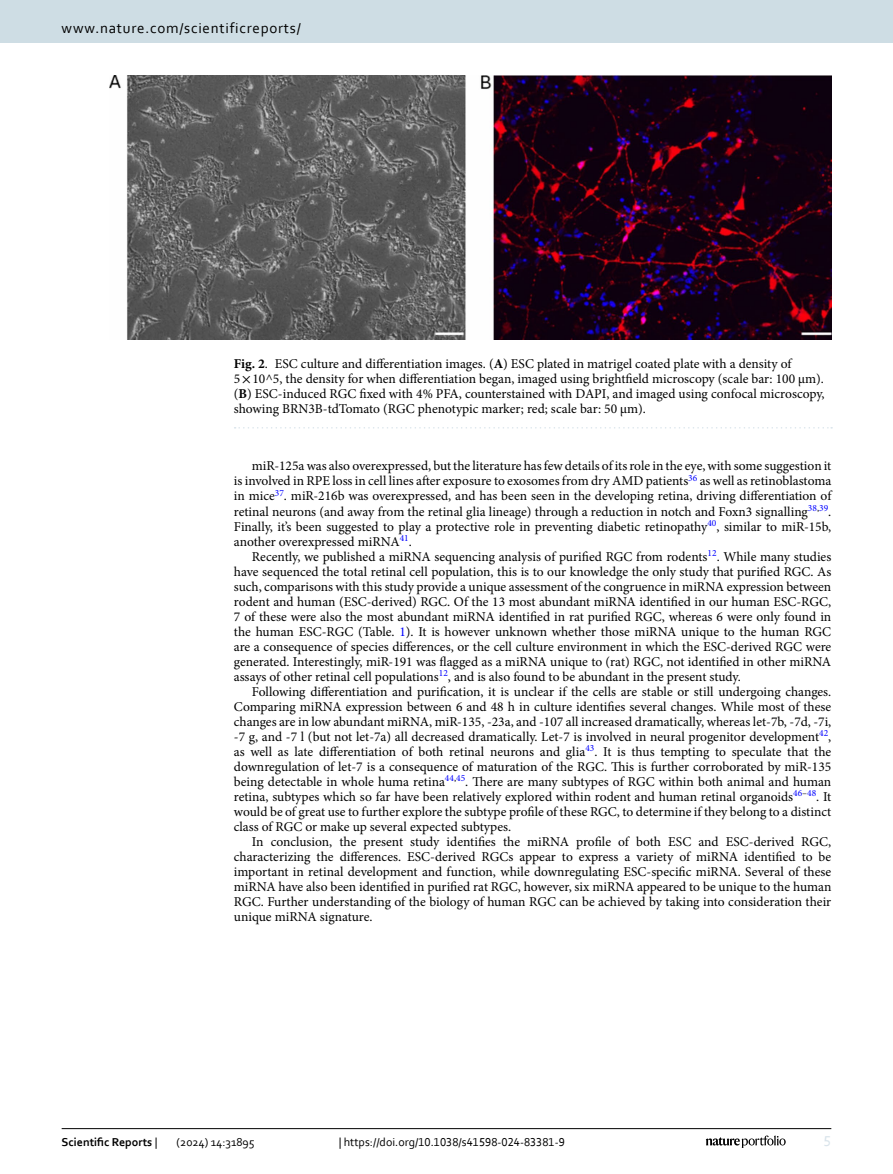
<style>
.page{position:relative;width:893px;height:1174px;background:#fff}
.page>*{position:absolute;margin:0;border:0;box-sizing:border-box;transform-origin:0 0}
.t1{font:15px "Corbel";letter-spacing:.05em;color:#000}
.t2{font:15px "Corbel";color:#d9e4eb}
.Body_Text_Indent{font:13.5px/15px "Minion Pro";color:#000;text-align:justify}
.Figure_Caption{font:13.5px/15px "Minion Pro";color:#000}
.t3{font:12px "Corbel";color:#000}
.t4{font:700 12px "Corbel";color:#000}
.s1{font-weight:700}
.s2{font-family:"STIX"}
.s3{color:#00f}
.s4{font-weight:400}
</style>
<div class="page">
<img style="left:109px;top:76px;width:722px;height:264px">
<svg style="left:235px;top:427px;width:597px;height:1px"></svg>
<hr style="left:62px;top:1128px;width:769px;height:1px;background:#000">
<svg style="left:706px;top:1135px;width:80px;height:12px"></svg>
<div style="left:0;top:0;width:893px;height:43px;background:#cedde4"></div>
<p class="t1" style="left:62px;top:18px;width:241px">www.nature.com/scientificreports/</p>
<p class="Figure_Caption" style="left:234px;top:356px;width:592px"><span class="s1">Fig. 2</span>. ESC culture and differentiation images. (<span class="s1">A</span>) ESC plated in matrigel coated plate with a density of 5<span class="s2">×</span>10^5, the density for when differentiation began, imaged using brightfield microscopy (scale bar: 100 µm). (<span class="s1">B</span>) ESC-induced RGC fixed with 4% PFA, counterstained with DAPI, and imaged using confocal microscopy, showing BRN3B-tdTomato (RGC phenotypic marker; red; scale bar: 50 µm).</p>
<p class="Body_Text_Indent" style="left:234px;top:459px;width:599px;text-indent:18px">miR-125a was also overexpressed, but the literature has few details of its role in the eye, with some suggestion it is involved in RPE loss in cell lines after exposure to exosomes from dry AMD patients<sup>36</sup> as well as retinoblastoma in mice<sup>37</sup>. miR-216b was overexpressed, and has been seen in the developing retina, driving differentiation of retinal neurons (and away from the retinal glia lineage) through a reduction in notch and Foxn3 signalling<sup>38</sup><sup>,</sup><sup>39</sup>.<br>Finally, it’s been suggested to play a protective role in preventing diabetic retinopathy<sup>40</sup>, similar to miR-15b, another overexpressed miRNA<sup>41</sup>.</p>
<p class="Body_Text_Indent" style="left:234px;top:549px;width:599px;text-indent:18px">Recently, we published a miRNA sequencing analysis of purified RGC from rodents<sup>12</sup>. While many studies have sequenced the total retinal cell population, this is to our knowledge the only study that purified RGC. As such, comparisons with this study provide a unique assessment of the congruence in miRNA expression between rodent and human (ESC-derived) RGC. Of the 13 most abundant miRNA identified in our human ESC-RGC, 7 of these were also the most abundant miRNA identified in rat purified RGC, whereas 6 were only found in the human ESC-RGC (Table. <span class="s3">1</span>). It is however unknown whether those miRNA unique to the human RGC are a consequence of species differences, or the cell culture environment in which the ESC-derived RGC were generated. Interestingly, miR-191 was flagged as a miRNA unique to (rat) RGC, not identified in other miRNA assays of other retinal cell populations<sup>12</sup>, and is also found to be abundant in the present study.</p>
<p class="Body_Text_Indent" style="left:234px;top:684px;width:599px;text-indent:18px">Following differentiation and purification, it is unclear if the cells are stable or still undergoing changes.<br>Comparing miRNA expression between 6 and 48 h in culture identifies several changes. While most of these changes are in low abundant miRNA, miR-135, -23a, and -107 all increased dramatically, whereas let-7b, -7d, -7i, -7 g, and -7 l (but not let-7a) all decreased dramatically. Let-7 is involved in neural progenitor development<sup>42</sup>, as well as late differentiation of both retinal neurons and glia<sup>43</sup>. It is thus tempting to speculate that the downregulation of let-7 is a consequence of maturation of the RGC. This is further corroborated by miR-135 being detectable in whole huma retina<sup>44</sup><sup>,</sup><sup>45</sup>. There are many subtypes of RGC within both animal and human retina, subtypes which so far have been relatively explored within rodent and human retinal organoids<sup>46</sup><sup>–</sup><sup>48</sup>. It would be of great use to further explore the subtype profile of these RGC, to determine if they belong to a distinct class of RGC or make up several expected subtypes.</p>
<p class="Body_Text_Indent" style="left:234px;top:834px;width:599px;text-indent:18px">In conclusion, the present study identifies the miRNA profile of both ESC and ESC-derived RGC, characterizing the differences. ESC-derived RGCs appear to express a variety of miRNA identified to be important in retinal development and function, while downregulating ESC-specific miRNA. Several of these miRNA have also been identified in purified rat RGC, however, six miRNA appeared to be unique to the human RGC. Further understanding of the biology of human RGC can be achieved by taking into consideration their unique miRNA signature.</p>
<p class="t4" style="left:62px;top:1134px;width:97px">Scientific Reports <span class="s4">|</span></p>
<p class="t3" style="left:177px;top:1134px;width:80px">(2024) 14:31895</p>
<p class="t3" style="left:339px;top:1134px;width:228px">| https://doi.org/10.1038/s41598-024-83381-9</p>
<p class="t2" style="left:824px;top:1132px;width:9px">5</p>
</div>
